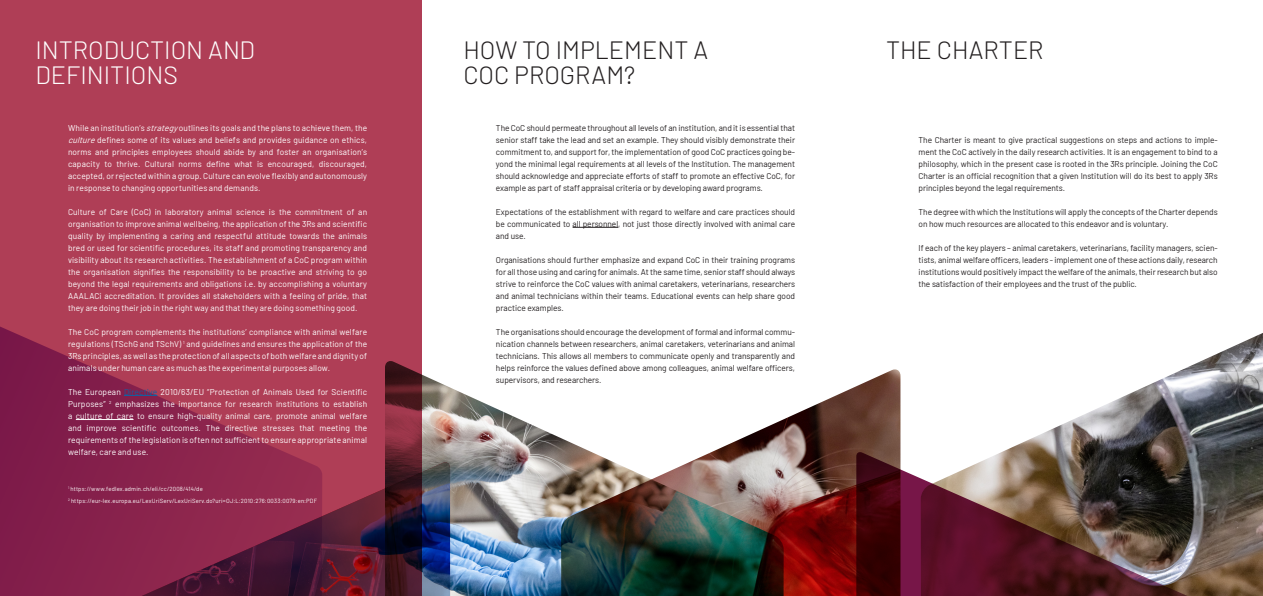
<style>
.page{position:relative;width:1263px;height:596px;background:#fff}
.page>*{position:absolute;margin:0;border:0;box-sizing:border-box;transform-origin:0 0}
.Haputtitel{font:300 25px "Barlow";color:#231f20}
.Haputtitel-2{font:300 25px/25px "Barlow";color:#fff}
.Fliesstext{font:8.5px/12px "Barlow";letter-spacing:-.005em;color:#231f20;text-align:justify}
.Fliesstext-2{font:8.5px/12px "Barlow";letter-spacing:.015em;color:#fff;text-align:justify}
.Fliesstext-3{font:6px "Barlow";letter-spacing:.03em;color:#fff}
.s1{font-style:italic}
.s2{color:#175d9e}
</style>
<div class="page">
<svg style="left:900px;top:451px;width:21px;height:144px;background:#8a3a63"></svg>
<div style="left:0;top:0;width:421px;height:595px;background:#af3e56"></div>
<svg style="left:0;top:326px;width:304px;height:269px"></svg>
<div style="left:80px;top:461px;width:226px;height:134px;background:#88224c"></div>
<img style="left:139px;top:462px;width:246px;height:133px">
<img style="left:385px;top:361px;width:176px;height:234px">
<img style="left:561px;top:369px;width:339px;height:226px">
<img style="left:921px;top:333px;width:342px;height:262px">
<hr style="left:124px;top:395px;width:33px;height:1px;background:#175d9e">
<hr style="left:76px;top:419px;width:58px;height:1px;background:#fff">
<hr style="left:573px;top:227px;width:45px;height:1px;background:#231f20">
<p class="Haputtitel-2" style="left:35px;top:35px;width:221px">INTRODUCTION AND<br>DEFINITIONS</p>
<p class="Fliesstext-2" style="left:68px;top:121px;width:301px">While an institution’s <span class="s1">strategy</span>outlines its goals and the plans to achieve them, the <span class="s1">culture</span>defines some of its values and beliefs and provides guidance on ethics, norms and principles employees should abide by and foster an organisation’s capacity to thrive. Cultural norms define what is encouraged, discouraged, accepted, or rejected within a group. Culture can evolve flexibly and autonomously in response to changing opportunities and demands.</p>
<p class="Fliesstext-2" style="left:68px;top:205px;width:301px">Culture of Care (CoC) in laboratory animal science is the commitment of an organisation to improve animal wellbeing, the application of the 3Rs and scientific quality by implementing a caring and respectful attitude towards the animals bred or used for scientific procedures, its staff and promoting transparency and visibility about its research activities. The establishment of a CoC program within the organisation signifies the responsibility to be proactive and striving to go beyond the legal requirements and obligations i.e. by accomplishing a voluntary AAALACi accreditation. It provides all stakeholders with a feeling of pride, that they are doing their job in the right way and that they are doing something good.</p>
<p class="Fliesstext-2" style="left:68px;top:325px;width:301px">The CoC program complements the institutions’ compliance with animal welfare regulations (TSchG and TSchV) <sup>1</sup> and guidelines and ensures the application of the 3Rs principles, as well as the protection of all aspects of both welfare and dignity of animals under human care as much as the experimental purposes allow.</p>
<p class="Fliesstext-2" style="left:68px;top:385px;width:301px">The European <span class="s2">Directive</span> 2010/63/EU “Protection of Animals Used for Scientific Purposes” <sup>2</sup> emphasizes the importance for research institutions to establish a culture of care to ensure high-quality animal care, promote animal welfare and improve scientific outcomes. The directive stresses that meeting the requirements of the legislation is often not sufficient to ensure appropriate animal welfare, care and use.</p>
<p class="Fliesstext-3" style="left:68px;top:484px;width:136px"><sup>1</sup> https://www.fedlex.admin.ch/eli/cc/2008/414/de</p>
<p class="Fliesstext-3" style="left:68px;top:496px;width:251px"><sup>2</sup> https://eur-lex.europa.eu/LexUriServ/LexUriServ.do?uri=OJ:L:2010:276:0033:0079:en:PDF</p>
<p class="Haputtitel" style="left:463px;top:32px;width:246px">HOW TO IMPLEMENT A</p>
<p class="Haputtitel" style="left:463px;top:57px;width:173px">COC PROGRAM?</p>
<p class="Fliesstext" style="left:496px;top:121px;width:301px">The CoC should permeate throughout all levels of an institution, and it is essential that senior staff take the lead and set an example. They should visibly demonstrate their commitment to, and support for, the implementation of good CoC practices going be&shy;yond the minimal legal requirements at all levels of the Institution. The management should acknowledge and appreciate efforts of staff to promote an effective CoC, for example as part of staff appraisal criteria or by developing award programs.</p>
<p class="Fliesstext" style="left:496px;top:205px;width:301px">Expectations of the establishment with regard to welfare and care practices should be communicated to all personnel, not just those directly involved with animal care and use.</p>
<p class="Fliesstext" style="left:496px;top:253px;width:301px">Organisations should further emphasize and expand CoC in their training programs for all those using and caring for animals. At the same time, senior staff should always strive to reinforce the CoC values with animal caretakers, veterinarians, researchers and animal technicians within their teams. Educational events can help share good practice examples.</p>
<p class="Fliesstext" style="left:496px;top:325px;width:301px">The organisations should encourage the development of formal and informal commu&shy;nication channels between researchers, animal caretakers, veterinarians and animal technicians. This allows all members to communicate openly and transparently and helps reinforce the values defined above among colleagues, animal welfare officers, supervisors, and researchers.</p>
<p class="Haputtitel" style="left:886px;top:32px;width:159px">THE CHARTER</p>
<p class="Fliesstext" style="left:918px;top:133px;width:301px">The Charter is meant to give practical suggestions on steps and actions to imple&shy;ment the CoC actively in the daily research activities. It is an engagement to bind to a philosophy, which in the present case is rooted in the 3Rs principle. Joining the CoC Charter is an official recognition that a given Institution will do its best to apply 3Rs principles beyond the legal requirements.</p>
<p class="Fliesstext" style="left:918px;top:205px;width:301px">The degree with which the Institutions will apply the concepts of the Charter depends on how much resources are allocated to this endeavor and is voluntary.</p>
<p class="Fliesstext" style="left:918px;top:241px;width:301px">If each of the key players – animal caretakers, veterinarians, facility managers, scien&shy;tists, animal welfare officers, leaders - implement one of these actions daily, research institutions would positively impact the welfare of the animals, their research but also the satisfaction of their employees and the trust of the public.</p>
</div>
